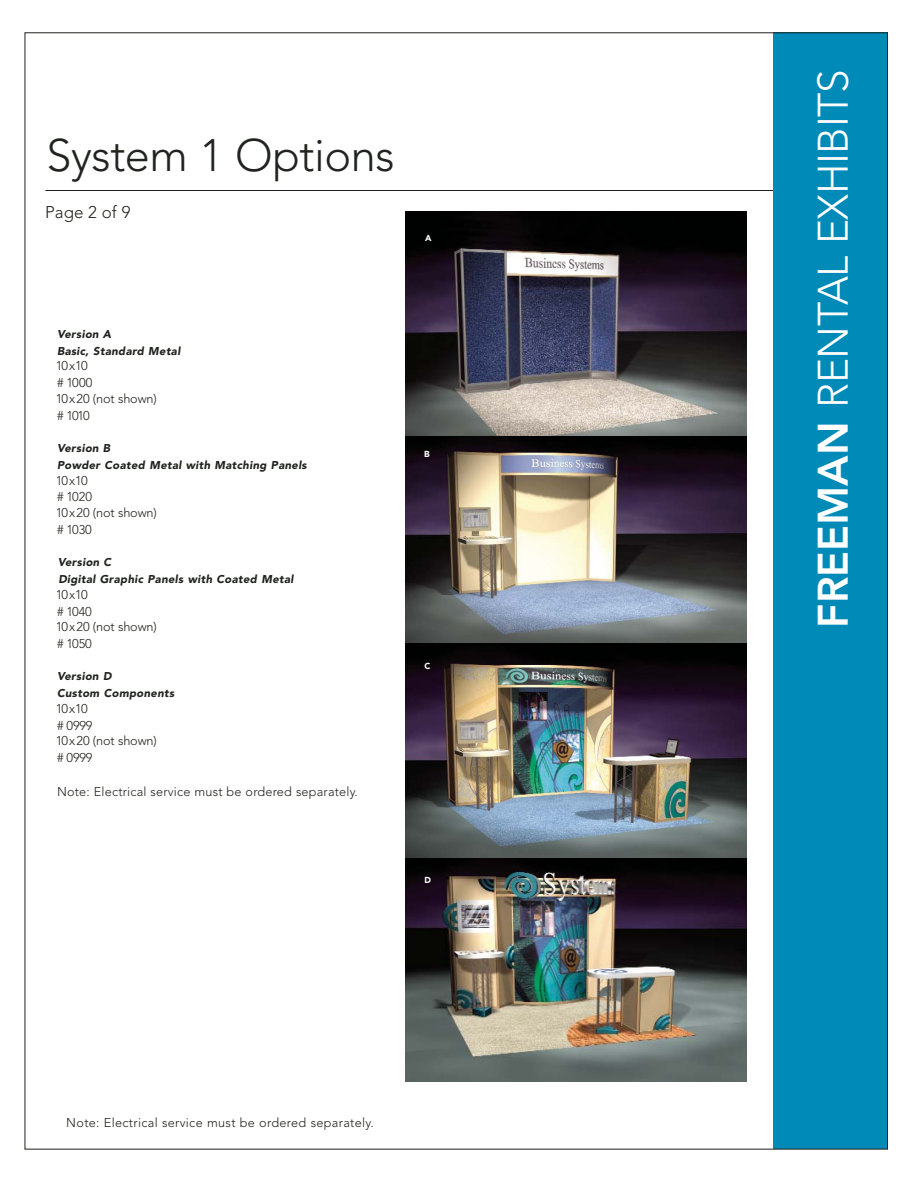
<style>
.page{position:relative;width:918px;height:1188px;background:#fff}
.page>*{position:absolute;margin:0;border:0;box-sizing:border-box;transform-origin:0 0}
.t1{font:300 45.15px "Avenir";letter-spacing:-.01em;color:#20231e}
.t2{font:300 42.3px "Avenir";letter-spacing:-.01em;color:#fff}
.t3{font:300 16.95px "Avenir";color:#20231e}
.t4{font:300 12.75px/17px "Avenir";letter-spacing:-.01em;color:#20231e}
.t5{font:300 12.75px "Avenir";letter-spacing:.015em;color:#20231e}
.t6{font:900 11.25px/17px "Avenir";letter-spacing:-.045em;color:#20231e}
.t7{font:900 8.7px "Avenir";color:#fff}
.s1{font-weight:800}
</style>
<div class="page">
<hr style="left:45px;top:190px;width:744px;height:1px;background:#20231e">
<div style="left:773px;top:33px;width:115px;height:1116px;background:#008ab8"></div>
<img style="left:405px;top:436px;width:341px;height:646px">
<svg style="left:406px;top:436px;width:340px;height:208px;background:#6c6869"></svg>
<img style="left:405px;top:212px;width:341px;height:224px">
<img style="left:405px;top:644px;width:341px;height:214px">
<h1 class="t1" style="left:47px;top:137px;width:350px">System 1 Options</h1>
<h3 class="t3" style="left:45px;top:205px;width:87px">Page 2 of 9</h3>
<p class="t7" style="left:425px;top:234px;width:8px">A</p>
<p class="t6" style="left:57px;top:326px;width:126px">Version A<br>Basic, Standard Metal</p>
<p class="t4" style="left:56px;top:358px;width:38px">10x10 # 1000</p>
<p class="t4" style="left:56px;top:391px;width:102px">10x20 (not shown) # 1010</p>
<p class="t6" style="left:57px;top:441px;width:253px">Version B<br>Powder Coated Metal with Matching Panels</p>
<p class="t4" style="left:56px;top:473px;width:38px">10x10 # 1020</p>
<p class="t4" style="left:56px;top:505px;width:102px">10x20 (not shown) # 1030</p>
<p class="t6" style="left:58px;top:555px;width:239px">Version C<br>Digital Graphic Panels with Coated Metal</p>
<p class="t4" style="left:56px;top:587px;width:38px">10x10 # 1040</p>
<p class="t4" style="left:56px;top:619px;width:102px">10x20 (not shown) # 1050</p>
<p class="t6" style="left:57px;top:669px;width:120px">Version D<br>Custom Components</p>
<p class="t4" style="left:56px;top:701px;width:38px">10x10 # 0999</p>
<p class="t4" style="left:56px;top:734px;width:102px">10x20 (not shown) # 0999</p>
<p class="t5" style="left:57px;top:786px;width:302px">Note: Electrical service must be ordered separately.</p>
<p class="t7" style="left:424px;top:450px;width:7px">B</p>
<p class="t7" style="left:425px;top:663px;width:7px">C</p>
<p class="t7" style="left:425px;top:877px;width:8px">D</p>
<p class="t5" style="left:66px;top:1118px;width:309px">Note: Electrical service must be ordered separately.</p>
<h2 class="t2" style="left:816px;top:628px;width:560px;rotate:-90deg"><span class="s1">FREEMAN</span> RENTAL EXHIBITS</h2>
</div>
